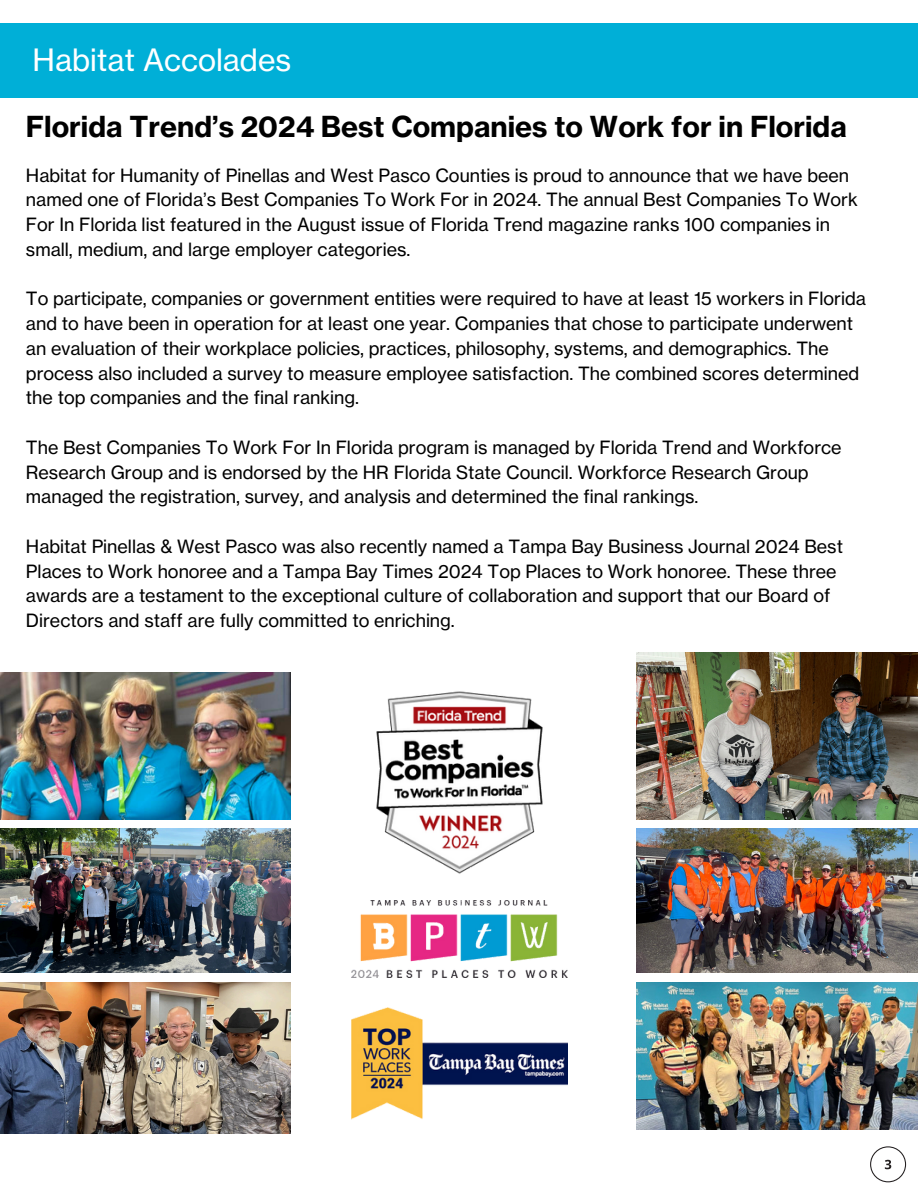
<style>
.page{position:relative;width:918px;height:1188px;background:#fff}
.page>*{position:absolute;margin:0;border:0;box-sizing:border-box;transform-origin:0 0}
.t1{font:30.3px "N Haas Grotesk TX Pro 55 Rg";color:#fff}
.t2{font:28.5px "N Haas Grotesk TX Pro 75 Bd";color:#000}
.t3{font:18px/24.8px "N Haas Grotesk TX Pro 55 Rg";color:#000}
</style>
<div class="page">
<svg style="left:870px;top:1146px;width:36px;height:36px"></svg>
<div style="left:0;top:23px;width:918px;height:74px;background:#00afd7"></div>
<img style="left:351px;top:901px;width:216px;height:76px">
<img style="left:351px;top:1007px;width:216px;height:113px">
<img style="left:376px;top:691px;width:167px;height:183px">
<img style="left:0;top:829px;width:290px;height:144px">
<img style="left:637px;top:982px;width:281px;height:147px">
<img style="left:0;top:673px;width:290px;height:147px">
<img style="left:637px;top:653px;width:281px;height:166px">
<img style="left:637px;top:829px;width:281px;height:144px">
<img style="left:0;top:982px;width:290px;height:152px">
<p class="t1" style="left:33px;top:41px;width:260px">Habitat Accolades</p>
<p class="t2" style="left:26px;top:109px;width:822px">Florida Trend’s 2024 Best Companies to Work for in Florida</p>
<h2 class="t3" style="left:26px;top:163px;width:833px">Habitat for Humanity of Pinellas and West Pasco Counties is proud to announce that we have been named one of Florida’s Best Companies To Work For in 2024. The annual Best Companies To Work For In Florida list featured in the August issue of Florida Trend magazine ranks 100 companies in small, medium, and large employer categories.</h2>
<p class="t3" style="left:26px;top:286px;width:841px">To participate, companies or government entities were required to have at least 15 workers in Florida and to have been in operation for at least one year. Companies that chose to participate underwent an evaluation of their workplace policies, practices, philosophy, systems, and demographics. The process also included a survey to measure employee satisfaction. The combined scores determined the top companies and the final ranking.</p>
<p class="t3" style="left:26px;top:435px;width:817px">The Best Companies To Work For In Florida program is managed by Florida Trend and Workforce<br>Research Group and is endorsed by the HR Florida State Council. Workforce Research Group managed the registration, survey, and analysis and determined the final rankings.</p>
<p class="t3" style="left:26px;top:534px;width:819px">Habitat Pinellas &amp; West Pasco was also recently named a Tampa Bay Business Journal 2024 Best Places to Work honoree and a Tampa Bay Times 2024 Top Places to Work honoree. These three awards are a testament to the exceptional culture of collaboration and support that our Board of Directors and staff are fully committed to enriching.</p>
</div>
